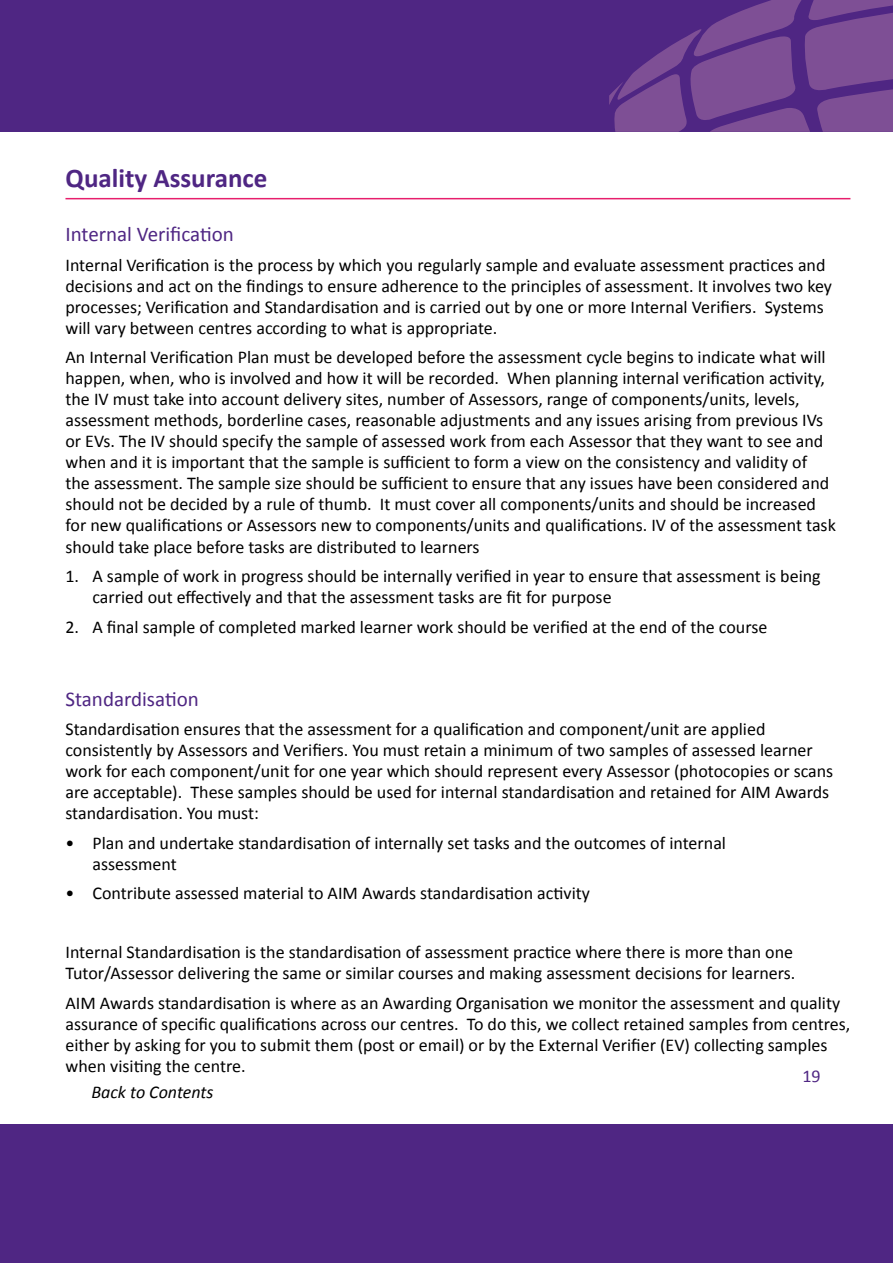
<style>
.page{position:relative;width:893px;height:1263px;background:#fff}
.page>*{position:absolute;margin:0;border:0;box-sizing:border-box;transform-origin:0 0}
.t1{font:700 27px "Calibri";color:#4f2683}
.t2{font:21px "Calibri";color:#4f2683}
.t3{font:18px/21px "Calibri";color:#000}
.t4{font:italic 18px "Calibri";color:#000}
.t5{font:18px "Calibri";color:#4f2683}
</style>
<div class="page">
<div style="left:0;top:1124px;width:893px;height:139px;background:#4f2683"></div>
<hr style="left:65px;top:198px;width:785px;height:1px;background:#e71e6c">
<div style="left:0;top:0;width:893px;height:132px;background:#4f2683"></div>
<svg style="left:609px;top:0;width:284px;height:132px"></svg>
<h1 class="t1" style="left:65px;top:161px;width:203px">Quality Assurance</h1>
<p class="t2" style="left:65px;top:221px;width:170px">Internal Verification</p>
<p class="t3" style="left:65px;top:254px;width:768px">Internal Verification is the process by which you regularly sample and evaluate assessment practices and decisions and act on the findings to ensure adherence to the principles of assessment. It involves two key processes; Verification and Standardisation and is carried out by one or more Internal Verifiers. Systems will vary between centres according to what is appropriate.</p>
<p class="t3" style="left:65px;top:347px;width:772px">An Internal Verification Plan must be developed before the assessment cycle begins to indicate what will happen, when, who is involved and how it will be recorded. When planning internal verification activity, the IV must take into account delivery sites, number of Assessors, range of components/units, levels, assessment methods, borderline cases, reasonable adjustments and any issues arising from previous IVs or EVs. The IV should specify the sample of assessed work from each Assessor that they want to see and when and it is important that the sample is sufficient to form a view on the consistency and validity of the assessment. The sample size should be sufficient to ensure that any issues have been considered and should not be decided by a rule of thumb. It must cover all components/units and should be increased for new qualifications or Assessors new to components/units and qualifications. IV of the assessment task should take place before tasks are distributed to learners</p>
<p class="t3" style="left:92px;top:566px;width:730px;text-indent:-27px">1. A sample of work in progress should be internally verified in year to ensure that assessment is being carried out effectively and that the assessment tasks are fit for purpose</p>
<p class="t3" style="left:65px;top:616px;width:703px">2. A final sample of completed marked learner work should be verified at the end of the course</p>
<p class="t2" style="left:65px;top:685px;width:135px">Standardisation</p>
<p class="t3" style="left:65px;top:719px;width:769px">Standardisation ensures that the assessment for a qualification and component/unit are applied consistently by Assessors and Verifiers. You must retain a minimum of two samples of assessed learner work for each component/unit for one year which should represent every Assessor (photocopies or scans are acceptable). These samples should be used for internal standardisation and retained for AIM Awards standardisation. You must:</p>
<p class="t3" style="left:92px;top:832px;width:635px;text-indent:-27px">• Plan and undertake standardisation of internally set tasks and the outcomes of internal assessment</p>
<p class="t3" style="left:65px;top:883px;width:526px">• Contribute assessed material to AIM Awards standardisation activity</p>
<p class="t3" style="left:65px;top:942px;width:731px">Internal Standardisation is the standardisation of assessment practice where there is more than one<br>Tutor/Assessor delivering the same or similar courses and making assessment decisions for learners.</p>
<p class="t3" style="left:65px;top:992px;width:786px">AIM Awards standardisation is where as an Awarding Organisation we monitor the assessment and quality assurance of specific qualifications across our centres. To do this, we collect retained samples from centres, either by asking for you to submit them (post or email) or by the External Verifier (EV) collecting samples when visiting the centre.</p>
<p class="t5" style="left:802px;top:1065px;width:20px">19</p>
<p class="t4" style="left:91px;top:1080px;width:124px">Back to Contents</p>
</div>
